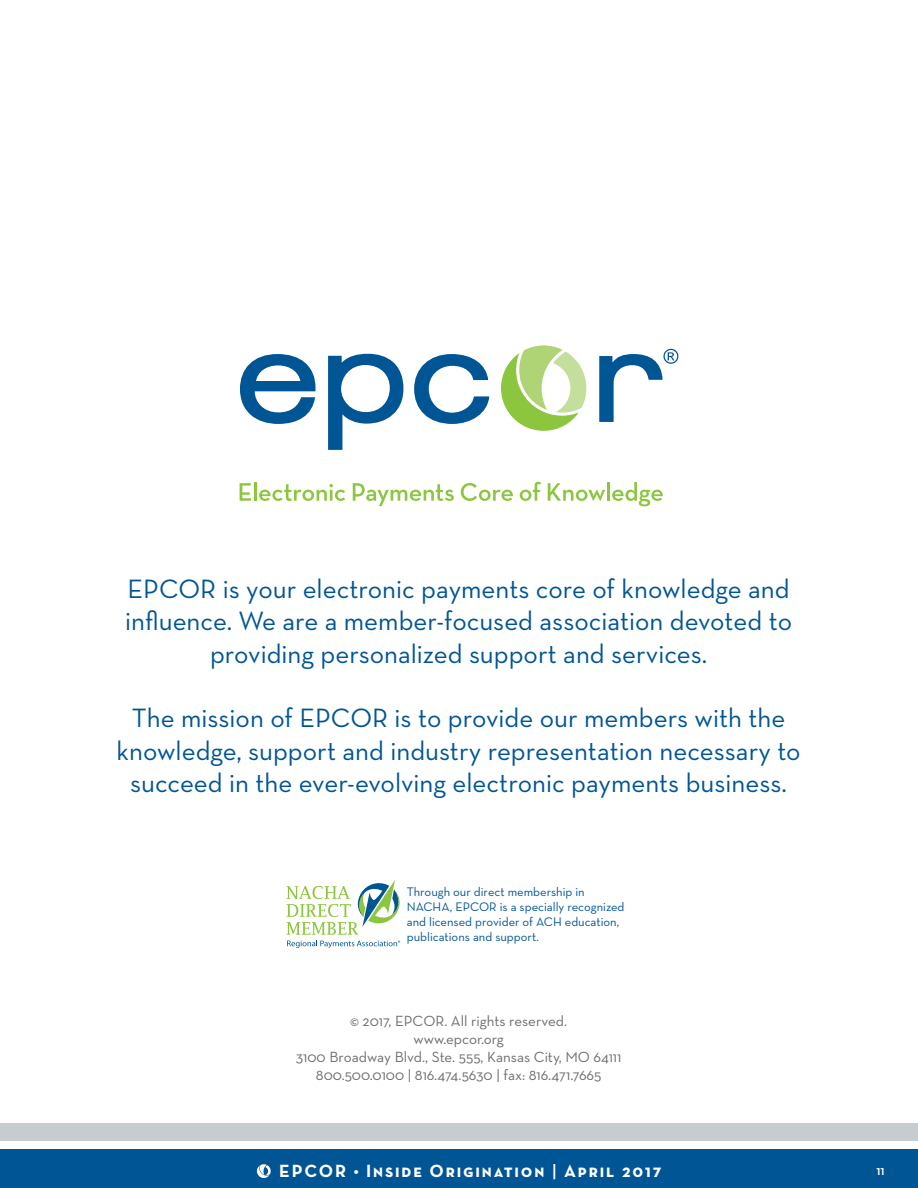
<style>
.page{position:relative;width:918px;height:1188px;background:#fff}
.page>*{position:absolute;margin:0;border:0;box-sizing:border-box;transform-origin:0 0}
.t1{font:27px/32.4px "Neutraface Text";color:#005594;text-align:center}
.t2{font:700 18px "Neutraface Text";letter-spacing:.1em;color:#fff}
.t3{font:15px "Neutraface Text";color:#6c6d70}
.t4{font:600 13.5px "Neutraface Text";color:#fff}
.t5{font:12.6px/15.1px "Neutraface Text";color:#005594}
.s1{font-weight:600}
</style>
<div class="page">
<div style="left:0;top:1149px;width:918px;height:39px;background:#005594"></div>
<div style="left:0;top:1123px;width:918px;height:18px;background:#c7cccf"></div>
<svg style="left:257px;top:1164px;width:14px;height:14px"></svg>
<svg style="left:240px;top:483px;width:11px;height:18px"></svg>
<hr style="left:254px;top:482px;width:3px;height:19px;background:#8bc63e">
<svg style="left:259px;top:484px;width:86px;height:17px"></svg>
<svg style="left:353px;top:483px;width:101px;height:23px"></svg>
<svg style="left:461px;top:483px;width:52px;height:18px"></svg>
<svg style="left:520px;top:482px;width:21px;height:19px"></svg>
<svg style="left:548px;top:483px;width:57px;height:18px"></svg>
<hr style="left:607px;top:482px;width:3px;height:19px;background:#8bc63e">
<svg style="left:612px;top:482px;width:51px;height:24px"></svg>
<svg style="left:240px;top:354px;width:76px;height:70px"></svg>
<svg style="left:414px;top:354px;width:75px;height:70px"></svg>
<svg style="left:328px;top:354px;width:75px;height:96px"></svg>
<svg style="left:501px;top:345px;width:85px;height:86px"></svg>
<svg style="left:599px;top:349px;width:79px;height:73px"></svg>
<svg style="left:287px;top:880px;width:113px;height:68px"></svg>
<p class="t1" style="left:125px;top:572px;width:668px">EPCOR is your electronic payments core of knowledge and influence. We are a member-focused association devoted to providing personalized support and services.</p>
<p class="t1" style="left:117px;top:702px;width:686px">The mission of EPCOR is to provide our members with the knowledge, support and industry representation necessary to succeed in the ever-evolving electronic payments business.</p>
<p class="t5" style="left:407px;top:884px;width:219px">Through our direct membership in NACHA, EPCOR is a specially recognized and licensed provider of ACH education, publications and support.</p>
<p class="t3" style="left:350px;top:1012px;width:219px">© 2017, EPCOR. All rights reserved.</p>
<p class="t3" style="left:413px;top:1030px;width:92px">www.epcor.org</p>
<p class="t3" style="left:296px;top:1048px;width:327px">3100 Broadway Blvd., Ste. 555, Kansas City, MO 64111</p>
<p class="t3" style="left:316px;top:1066px;width:287px">800.500.0100 | 816.474.5630 | fax: 816.471.7665</p>
<p class="t2" style="left:279px;top:1159px;width:384px">EPCOR • Inside Origination <span class="s1">|</span> April 2017</p>
<p class="t4" style="left:876px;top:1161px;width:10px">11</p>
</div>
